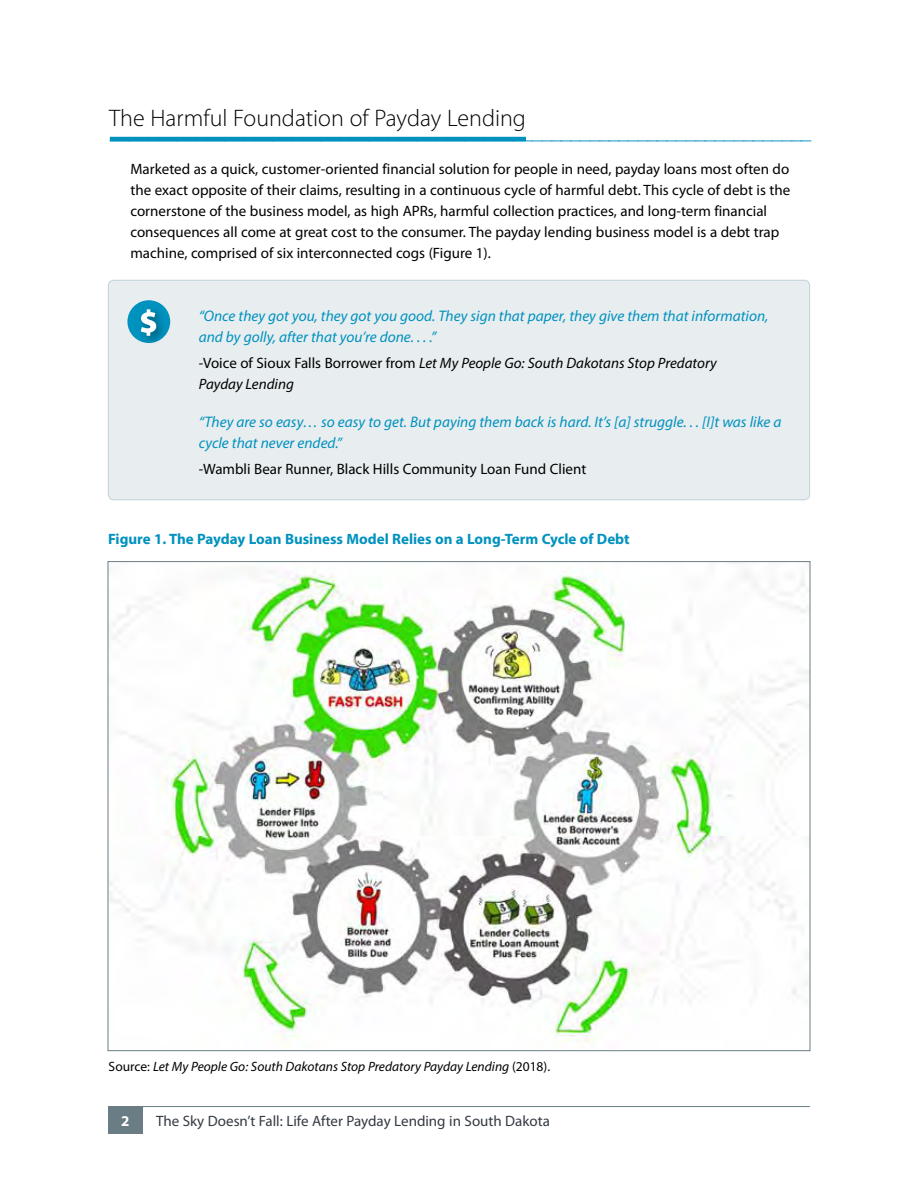
<style>
.page{position:relative;width:918px;height:1188px;background:#fff}
.page>*{position:absolute;margin:0;border:0;box-sizing:border-box;transform-origin:0 0}
.t1{font:300 24px "Myriad Pro";color:#0092be}
.t2{font:300 24px "Myriad Pro";color:#000}
.t3{font:italic 15.3px/21px "Myriad Pro";color:#0092be}
.t4{font:15px/21px "Myriad Pro";color:#000}
.t5{font:italic 15px/21px "Myriad Pro";color:#000}
.t6{font:700 15px "Myriad Pro";color:#0092be}
.t7{font:15px "Myriad Pro";color:#333a42}
.t8{font:700 15px "Myriad Pro";color:#fff}
.t9{font:italic 13.5px "Myriad Pro";color:#000}
.s1{font-style:normal}
</style>
<div class="page">
<hr style="left:108px;top:1106px;width:702px;height:1px;background:#6a7d84">
<div style="left:108px;top:1107px;width:35px;height:27px;background:#6a7d84"></div>
<div style="left:108px;top:280px;width:702px;height:220px;background:#e8edf0;border-radius:5px"></div>
<div style="left:108px;top:280px;width:702px;height:220px;border:1px solid #bfd2d9;border-radius:5px"></div>
<hr style="left:110px;top:137px;width:416px;height:4px;background:#0092be">
<div style="left:127px;top:300px;width:43px;height:43px;background:#0092be;border-radius:50%"></div>
<div style="left:137px;top:306px;width:30px;height:41px;background:#000;opacity:.35"></div>
<svg style="left:141px;top:309px;width:15px;height:27px"></svg>
<img style="left:110px;top:569px;width:698px;height:480px">
<h1 class="t2" style="left:109px;top:104px;width:418px">The Harmful Foundation of Payday Lending</h1>
<h1 class="t1" style="left:109px;top:125px;width:705px">–––––––––––––––––––––––––––––––––––––––––––––––––––––––––––––––––––––––––</h1>
<p class="t4" style="left:130px;top:159px;width:661px">Marketed as a quick, customer-oriented financial solution for people in need, payday loans most often do the exact opposite of their claims, resulting in a continuous cycle of harmful debt. This cycle of debt is the cornerstone of the business model, as high APRs, harmful collection practices, and long-term financial consequences all come at great cost to the consumer. The payday lending business model is a debt trap machine, comprised of six interconnected cogs (Figure 1).</p>
<p class="t3" style="left:199px;top:305px;width:571px">“Once they got you, they got you good. They sign that paper, they give them that information, and by golly, after that you’re done. . . .”</p>
<p class="t5" style="left:199px;top:353px;width:520px"><span class="s1">-Voice of Sioux Falls Borrower from</span> Let My People Go: South Dakotans Stop Predatory<br>Payday Lending</p>
<p class="t3" style="left:199px;top:411px;width:584px">“They are so easy… so easy to get. But paying them back is hard. It’s [a] struggle. . . [I]t was like a cycle that never ended.”</p>
<p class="t4" style="left:199px;top:458px;width:389px">-Wambli Bear Runner, Black Hills Community Loan Fund Client</p>
<p class="t6" style="left:108px;top:529px;width:523px">Figure 1. The Payday Loan Business Model Relies on a Long-Term Cycle of Debt</p>
<p class="t9" style="left:109px;top:1058px;width:443px"><span class="s1">Source:</span> Let My People Go: South Dakotans Stop Predatory Payday Lending <span class="s1">(2018).</span></p>
<p class="t8" style="left:121px;top:1111px;width:10px">2</p>
<p class="t7" style="left:156px;top:1112px;width:395px">The Sky Doesn’t Fall: Life After Payday Lending in South Dakota</p>
</div>
